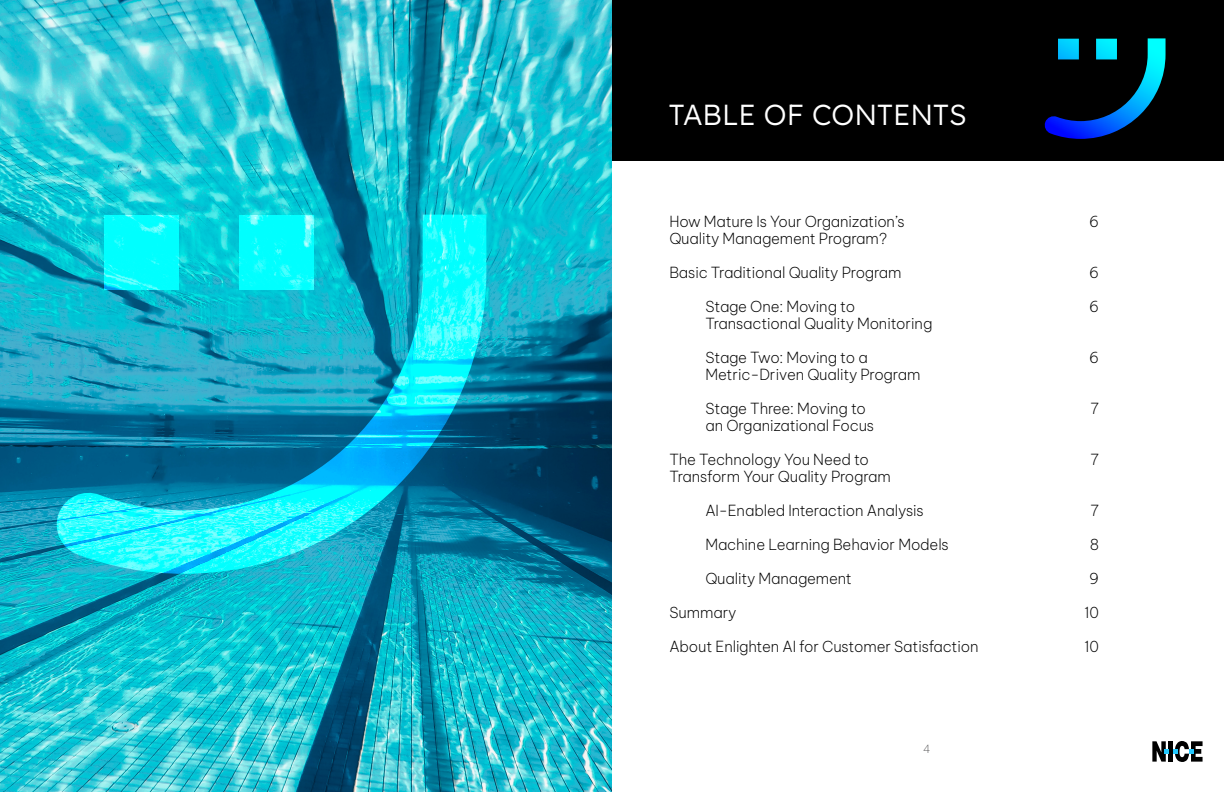
<style>
.page{position:relative;width:1224px;height:792px;background:#fff}
.page>*{position:absolute;margin:0;border:0;box-sizing:border-box;transform-origin:0 0}
.t1{font:300 29px "Lexend";color:#fff}
.t2{font:200 15px "Be Vietnam Pro";letter-spacing:-.01em;color:#000}
.t3{font:100 12px "Helvetica Neue LT Std";color:#414042}
</style>
<div class="page">
<div style="left:594px;top:0;width:630px;height:160px;background:#000"></div>
<svg style="left:1152px;top:741px;width:51px;height:21px"></svg>
<img style="left:0;top:0;width:612px;height:792px">
<svg style="left:56px;top:215px;width:430px;height:359px;background:#11b1ca"></svg>
<svg style="left:1044px;top:38px;width:122px;height:101px"></svg>
<h1 class="t1" style="left:669px;top:94px;width:183px">TABLE OF CONTENTS</h1>
<p class="t2" style="left:669px;top:209px;width:237px">How Mature Is Your Organization’s</p>
<p class="t2" style="left:1089px;top:209px;width:11px">6</p>
<p class="t2" style="left:669px;top:226px;width:220px">Quality Management Program?</p>
<p class="t2" style="left:669px;top:260px;width:234px">Basic Traditional Quality Program</p>
<p class="t2" style="left:1089px;top:260px;width:11px">6</p>
<p class="t2" style="left:705px;top:294px;width:151px">Stage One: Moving to</p>
<p class="t2" style="left:1089px;top:294px;width:11px">6</p>
<p class="t2" style="left:705px;top:311px;width:229px">Transactional Quality Monitoring</p>
<p class="t2" style="left:705px;top:345px;width:164px">Stage Two: Moving to a</p>
<p class="t2" style="left:1089px;top:345px;width:11px">6</p>
<p class="t2" style="left:705px;top:362px;width:217px">Metric-Driven Quality Program</p>
<p class="t2" style="left:705px;top:396px;width:162px">Stage Three: Moving to</p>
<p class="t2" style="left:1090px;top:396px;width:10px">7</p>
<p class="t2" style="left:705px;top:413px;width:170px">an Organizational Focus</p>
<p class="t2" style="left:669px;top:447px;width:201px">The Technology You Need to</p>
<p class="t2" style="left:1090px;top:447px;width:10px">7</p>
<p class="t2" style="left:669px;top:464px;width:223px">Transform Your Quality Program</p>
<p class="t2" style="left:705px;top:498px;width:220px">AI-Enabled Interaction Analysis</p>
<p class="t2" style="left:1090px;top:498px;width:10px">7</p>
<p class="t2" style="left:705px;top:532px;width:245px">Machine Learning Behavior Models</p>
<p class="t2" style="left:1090px;top:532px;width:11px">8</p>
<p class="t2" style="left:705px;top:566px;width:148px">Quality Management</p>
<p class="t2" style="left:1089px;top:566px;width:11px">9</p>
<p class="t2" style="left:669px;top:600px;width:69px">Summary</p>
<p class="t2" style="left:1085px;top:600px;width:16px">10</p>
<p class="t2" style="left:669px;top:634px;width:311px">About Enlighten AI for Customer Satisfaction</p>
<p class="t2" style="left:1085px;top:634px;width:16px">10</p>
<p class="t3" style="left:924px;top:741px;width:8px">4</p>
</div>
